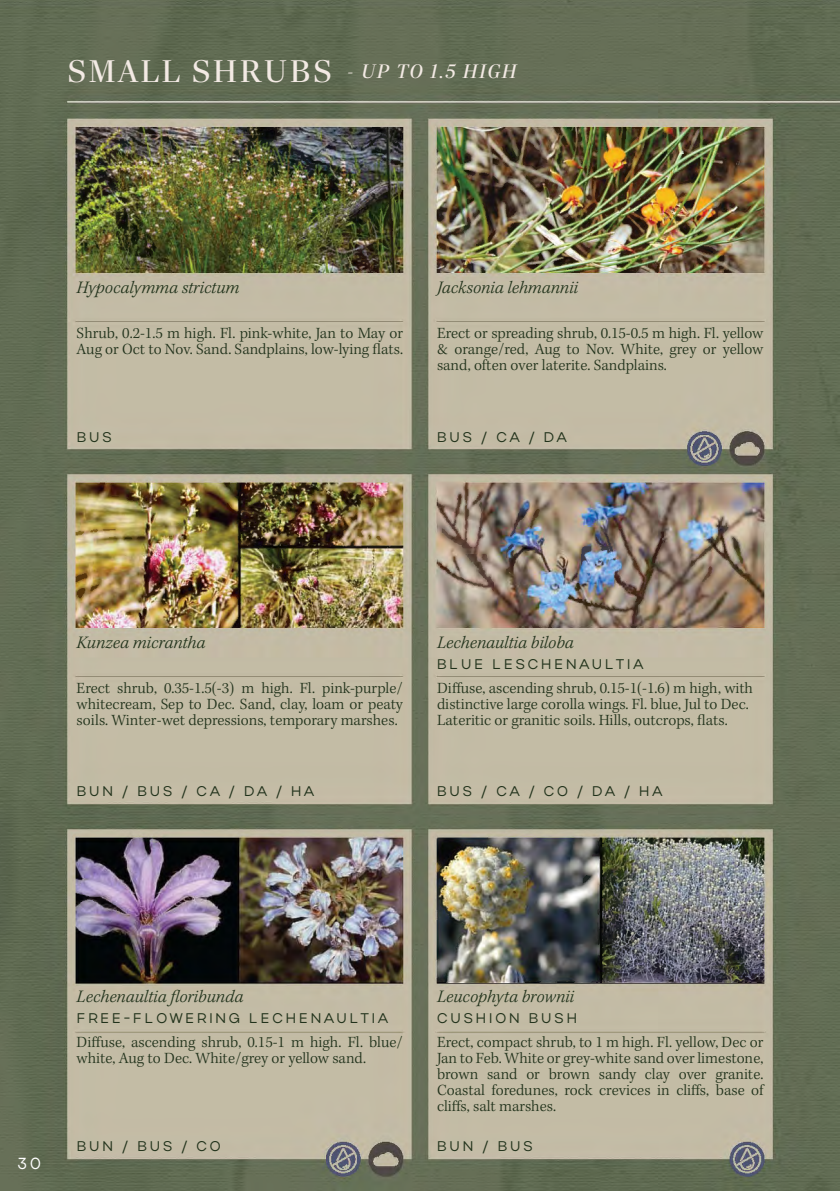
<style>
.page{position:relative;width:840px;height:1191px;background:#fff}
.page>*{position:absolute;margin:0;border:0;box-sizing:border-box;transform-origin:0 0}
.t1{font:32px "Richmond Display";letter-spacing:.1em;color:#f3eae4}
.t2{font:italic 20px "Richmond Display";letter-spacing:.1em;color:#f3eae4}
.t3{font:italic 300 18px "Kepler Std";color:#21321b}
.t4{font:300 16px/16px "Kepler Std";color:#21321b;text-align:justify}
.t5{font:16px "Actay";color:#fff}
.t6{font:14px "Actay";letter-spacing:.21em;color:#21321b}
</style>
<div class="page">
<img style="left:0;top:0;width:839px;height:1191px">
<p class="t1" style="left:68px;top:53px;width:264px">SMALL SHRUBS</p>
<p class="t2" style="left:347px;top:60px;width:170px">- UP TO 1.5 HIGH</p>
<p class="t3" style="left:77px;top:277px;width:164px">Hypocalymma strictum</p>
<p class="t3" style="left:437px;top:277px;width:142px">Jacksonia lehmannii</p>
<p class="t4" style="left:77px;top:326px;width:328px">Shrub, 0.2-1.5 m high. Fl. pink-white, Jan to May or<br>Aug or Oct to Nov. Sand. Sandplains, low-lying flats.</p>
<p class="t4" style="left:437px;top:326px;width:327px">Erect or spreading shrub, 0.15-0.5 m high. Fl. yellow &amp; orange/red, Aug to Nov. White, grey or yellow sand, often over laterite. Sandplains.</p>
<p class="t6" style="left:77px;top:429px;width:36px">BUS</p>
<p class="t6" style="left:437px;top:429px;width:131px">BUS / CA / DA</p>
<p class="t3" style="left:77px;top:632px;width:130px">Kunzea micrantha</p>
<p class="t3" style="left:437px;top:632px;width:138px">Lechenaultia biloba</p>
<p class="t6" style="left:437px;top:656px;width:207px">BLUE LESCHENAULTIA</p>
<p class="t4" style="left:77px;top:680px;width:327px">Erect shrub, 0.35-1.5(-3) m high. Fl. pink-purple/ whitecream, Sep to Dec. Sand, clay, loam or peaty soils. Winter-wet depressions, temporary marshes.</p>
<p class="t4" style="left:437px;top:680px;width:317px">Diffuse, ascending shrub, 0.15-1(-1.6) m high, with</p>
<p class="t4" style="left:437px;top:696px;width:313px">distinctive large corolla wings. Fl. blue, Jul to Dec.</p>
<p class="t4" style="left:437px;top:712px;width:292px">Lateritic or granitic soils. Hills, outcrops, flats.</p>
<p class="t6" style="left:77px;top:783px;width:239px">BUN / BUS / CA / DA / HA</p>
<p class="t6" style="left:437px;top:783px;width:226px">BUS / CA / CO / DA / HA</p>
<p class="t5" style="left:17px;top:1154px;width:25px">30</p>
<p class="t3" style="left:77px;top:986px;width:168px">Lechenaultia floribunda</p>
<p class="t3" style="left:437px;top:986px;width:138px">Leucophyta brownii</p>
<p class="t6" style="left:77px;top:1010px;width:312px">FREE-FLOWERING LECHENAULTIA</p>
<p class="t6" style="left:437px;top:1010px;width:141px">CUSHION BUSH</p>
<p class="t4" style="left:77px;top:1034px;width:327px">Diffuse, ascending shrub, 0.15-1 m high. Fl. blue/ white, Aug to Dec. White/grey or yellow sand.</p>
<p class="t4" style="left:437px;top:1034px;width:327px">Erect, compact shrub, to 1 m high. Fl. yellow, Dec or Jan to Feb. White or grey-white sand over limestone, brown sand or brown sandy clay over granite.<br>Coastal foredunes, rock crevices in cliffs, base of cliffs, salt marshes.</p>
<p class="t6" style="left:77px;top:1137px;width:145px">BUN / BUS / CO</p>
<p class="t6" style="left:437px;top:1137px;width:97px">BUN / BUS</p>
</div>
